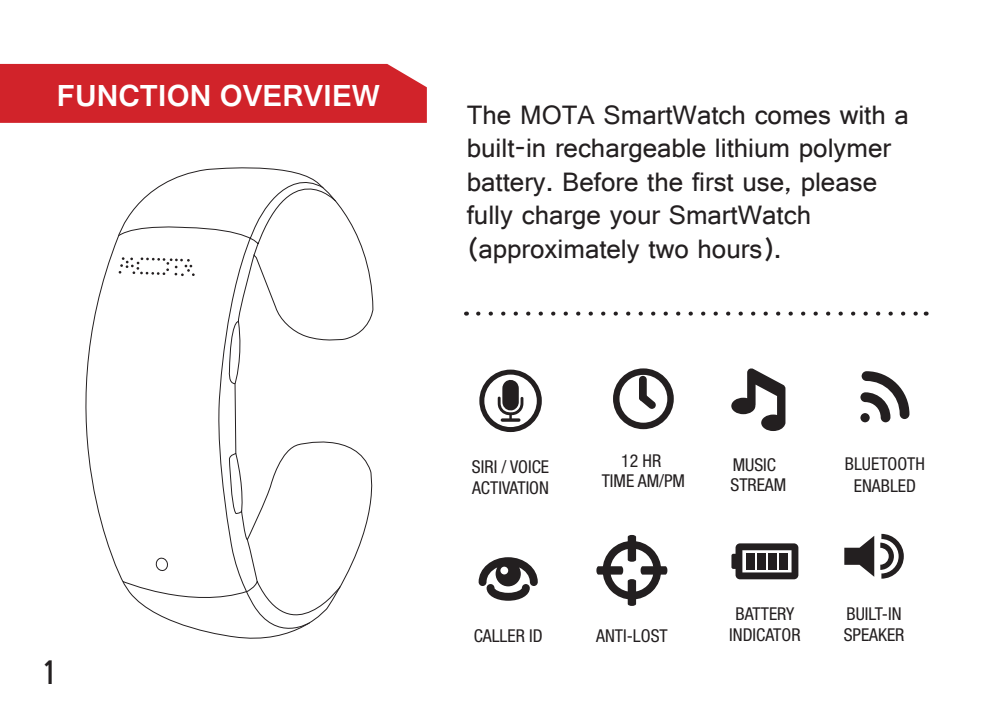
<style>
.page{position:relative;width:1008px;height:720px;background:#fff}
.page>*{position:absolute;margin:0;border:0;box-sizing:border-box;transform-origin:0 0}
.t1{font:36px "Gautami";color:#231f20}
.t2{font:700 32px "Gautami";color:#fff}
.t3{font:28px/33.6px "Gautami";color:#231f20}
.t4{font:condensed 17.6px/21.2px "Helvetica Neue LT Std";color:#231f20}
</style>
<div class="page">
<svg style="left:596px;top:535px;width:71px;height:71px"></svg>
<svg style="left:479px;top:557px;width:59px;height:44px"></svg>
<svg style="left:731px;top:368px;width:54px;height:63px"></svg>
<svg style="left:613px;top:368px;width:61px;height:61px"></svg>
<svg style="left:844px;top:536px;width:30px;height:41px"></svg>
<svg style="left:880px;top:534px;width:24px;height:45px"></svg>
<svg style="left:860px;top:371px;width:50px;height:52px"></svg>
<div style="left:859px;top:411px;width:12px;height:13px;background:#231f20;border-radius:50%"></div>
<div style="left:857px;top:410px;width:16px;height:16px;border:3px solid #fff;border-radius:50%"></div>
<svg style="left:736px;top:543px;width:62px;height:36px"></svg>
<div style="left:731px;top:554px;width:9px;height:15px;background:#231f20;border-radius:2px"></div>
<div style="left:747px;top:553px;width:8px;height:17px;background:#231f20"></div>
<div style="left:758px;top:553px;width:8px;height:17px;background:#231f20"></div>
<div style="left:769px;top:553px;width:8px;height:17px;background:#231f20"></div>
<div style="left:780px;top:553px;width:8px;height:17px;background:#231f20"></div>
<svg style="left:498px;top:380px;width:25px;height:42px"></svg>
<div style="left:479px;top:370px;width:63px;height:62px;border:5px solid #231f20;border-radius:50%"></div>
<svg style="left:85px;top:207px;width:289px;height:379px"></svg>
<svg style="left:117px;top:167px;width:224px;height:472px"></svg>
<svg style="left:119px;top:257px;width:76px;height:19px"></svg>
<svg style="left:478px;top:312px;width:440px;height:4px"></svg>
<div style="left:0;top:64px;width:427px;height:59px;background:#d1232a"></div>
<p class="t2" style="left:57px;top:76px;width:324px">FUNCTION OVERVIEW</p>
<p class="t1" style="left:42px;top:650px;width:17px">1</p>
<p class="t3" style="left:467px;top:97px;width:444px">The MOTA SmartWatch comes with a built-in rechargeable lithium polymer battery. Before the first use, please fully charge your SmartWatch</p>
<p class="t3" style="left:467px;top:232px;width:316px">(approximately two hours).</p>
<p class="t4" style="left:472px;top:456px;width:79px">SIRI / VOICE<br>ACTIVATION</p>
<p class="t4" style="left:474px;top:625px;width:70px">CALLER ID</p>
<p class="t4" style="left:621px;top:450px;width:42px">12 HR</p>
<p class="t4" style="left:845px;top:453px;width:82px;text-align:center">BLUETOOTH<br>ENABLED</p>
<p class="t4" style="left:730px;top:455px;width:57px;line-height:19.6px">MUSIC<br>STREAM</p>
<p class="t4" style="left:602px;top:470px;width:85px">TIME AM/PM</p>
<p class="t4" style="left:596px;top:625px;width:73px">ANTI-LOST</p>
<p class="t4" style="left:729px;top:603px;width:73px;text-align:center">BATTERY<br>INDICATOR</p>
<p class="t4" style="left:844px;top:603px;width:62px">BUILT-IN<br>SPEAKER</p>
</div>
